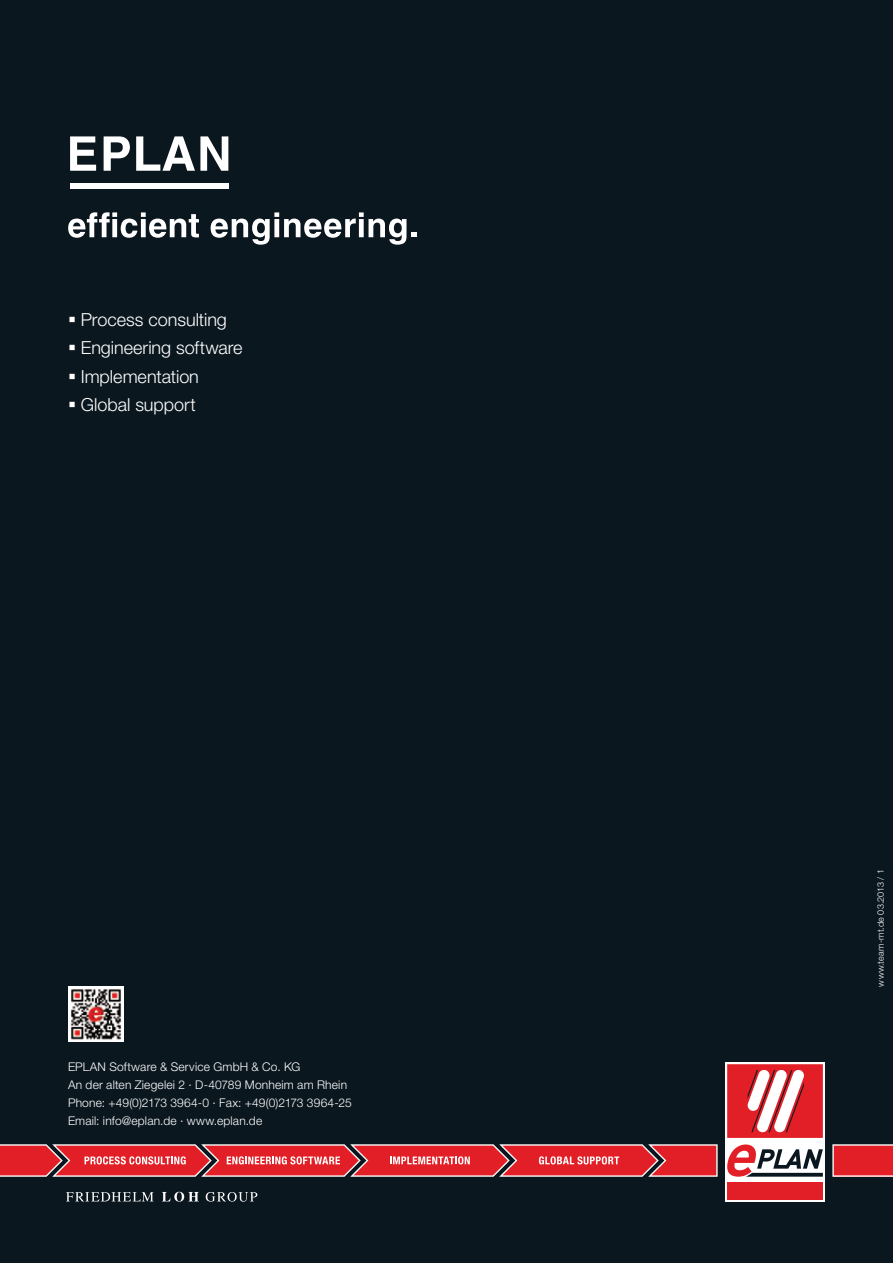
<style>
.page{position:relative;width:893px;height:1263px;background:#0b171f}
.page>*{position:absolute;margin:0;border:0;box-sizing:border-box;transform-origin:0 0}
.t1{font:300 18px/28.5px "Helvetica Neue LT Std";color:#fff}
.t2{font:300 12px/18px "Helvetica Neue LT Std";letter-spacing:.015em;color:#fff}
.t3{font:300 9px "Helvetica Neue LT Std";letter-spacing:.025em;color:#fff}
</style>
<div class="page">
<svg style="left:66px;top:1192px;width:191px;height:10px;background:#4b5459"></svg>
<svg style="left:832px;top:1144px;width:61px;height:33px;background:#e1343b"></svg>
<div style="left:725px;top:1062px;width:100px;height:139px;background:#fff"></div>
<div style="left:727px;top:1182px;width:96px;height:17px;background:#e21e26"></div>
<svg style="left:727px;top:1144px;width:96px;height:33px"></svg>
<svg style="left:727px;top:1064px;width:96px;height:74px"></svg>
<svg style="left:0;top:1144px;width:718px;height:33px;background:#da4349"></svg>
<svg style="left:70px;top:136px;width:26px;height:35px"></svg>
<svg style="left:104px;top:136px;width:26px;height:35px"></svg>
<svg style="left:136px;top:136px;width:92px;height:35px"></svg>
<div style="left:70px;top:183px;width:158px;height:6px;background:#fff"></div>
<svg style="left:68px;top:212px;width:131px;height:26px"></svg>
<svg style="left:211px;top:212px;width:205px;height:33px"></svg>
<img style="left:68px;top:986px;width:55px;height:56px">
<svg style="left:70px;top:317px;width:5px;height:5px"></svg>
<svg style="left:70px;top:345px;width:5px;height:5px"></svg>
<svg style="left:70px;top:374px;width:5px;height:5px"></svg>
<svg style="left:70px;top:402px;width:5px;height:5px"></svg>
<h1 class="t1" style="left:81px;top:305px;width:163px">Process consulting<br>Engineering software<br>Implementation<br>Global support</h1>
<p class="t2" style="left:68px;top:1058px;width:285px">EPLAN Software &amp; Service GmbH &amp; Co. KG<br>An der alten Ziegelei 2 · D-40789 Monheim am Rhein Phone: +49(0)2173 3964-0 · Fax: +49(0)2173 3964-25<br>Email: info@eplan.de · www.eplan.de</p>
<p class="t3" style="left:875px;top:986px;width:119px;rotate:-90deg">www.team-mt.de 03.2013 / 1</p>
</div>
